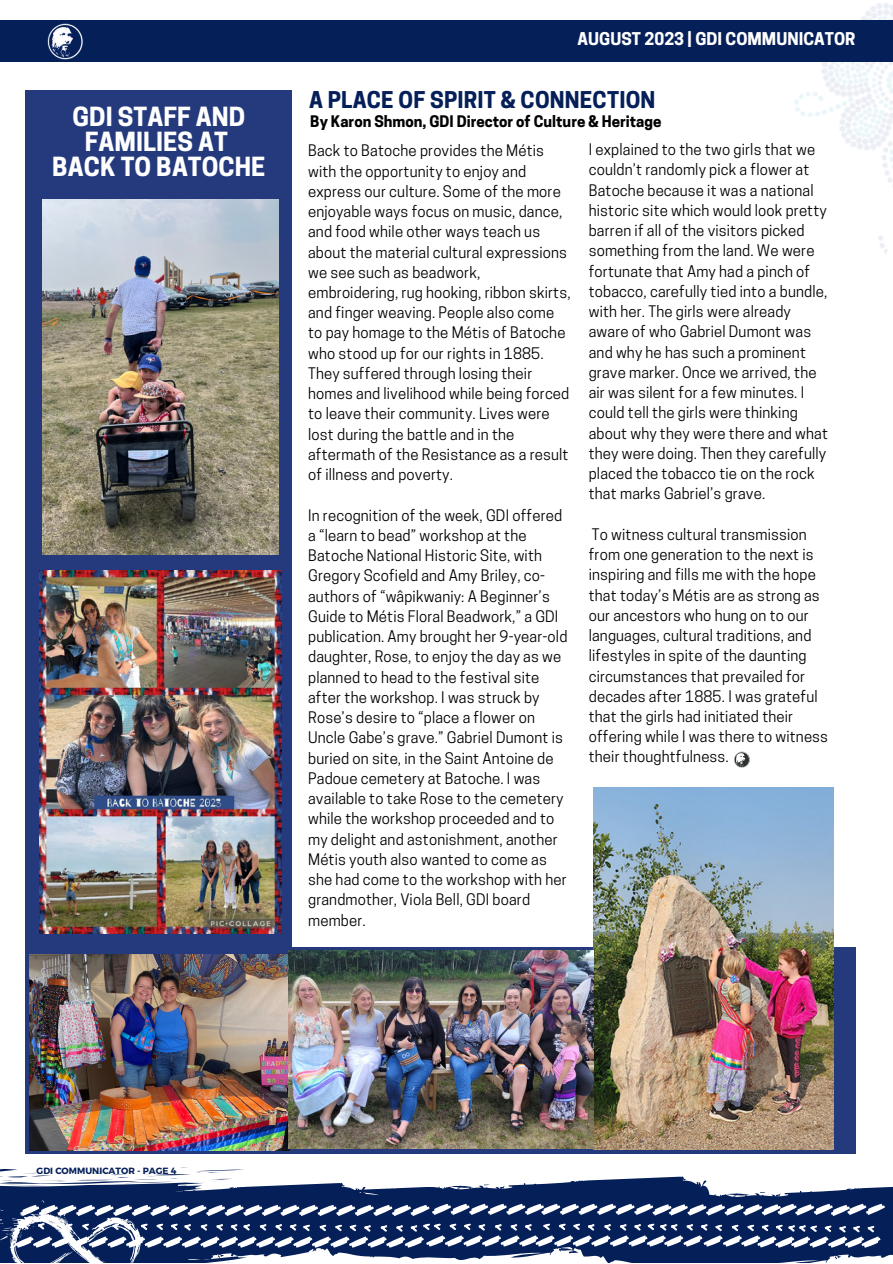
<style>
.page{position:relative;width:893px;height:1264px;background:#fff}
.page>*{position:absolute;margin:0;border:0;box-sizing:border-box;transform-origin:0 0}
.t1{font:700 24.75px "Cooper Hewitt";letter-spacing:.005em;color:#fff}
.t2{font:700 21.75px "Cooper Hewitt";letter-spacing:.01em;color:#051f59}
.t3{font:700 16.5px "Cooper Hewitt";color:#fff}
.t4{font:15px/20.2px "Cooper Hewitt";letter-spacing:.01em;color:#000}
.t5{font:700 15px "Cooper Hewitt";color:#000}
.t6{font:700 9px "Montserrat";letter-spacing:.005em;color:#051f59}
</style>
<div class="page">
<svg style="left:0;top:1167px;width:892px;height:95px"></svg>
<img style="left:748px;top:3px;width:144px;height:251px">
<div style="left:0;top:20px;width:892px;height:41px;background:#051f59"></div>
<img style="left:47px;top:23px;width:36px;height:37px">
<div style="left:26px;top:90px;width:266px;height:1064px;background:#253a7d"></div>
<img style="left:734px;top:751px;width:15px;height:16px;border-radius:50%">
<div style="left:264px;top:947px;width:591px;height:207px;background:#253a7d"></div>
<img style="left:593px;top:787px;width:240px;height:362px">
<img style="left:29px;top:954px;width:260px;height:196px">
<img style="left:40px;top:570px;width:241px;height:363px">
<img style="left:288px;top:950px;width:305px;height:198px">
<img style="left:42px;top:200px;width:236px;height:355px">
<p class="t3" style="left:577px;top:33px;width:279px">AUGUST 2023 | GDI COMMUNICATOR</p>
<p class="t2" style="left:309px;top:92px;width:348px">A PLACE OF SPIRIT &amp; CONNECTION</p>
<p class="t1" style="left:73px;top:108px;width:174px">GDI STAFF AND</p>
<p class="t5" style="left:310px;top:116px;width:352px">By Karon Shmon, GDI Director of Culture &amp; Heritage</p>
<p class="t1" style="left:85px;top:132px;width:144px">FAMILIES AT</p>
<p class="t1" style="left:52px;top:157px;width:214px">BACK TO BATOCHE</p>
<p class="t4" style="left:588px;top:141px;width:241px">I explained to the two girls that we couldn’t randomly pick a flower at Batoche because it was a national historic site which would look pretty barren if all of the visitors picked something from the land. We were fortunate that Amy had a pinch of tobacco, carefully tied into a bundle, with her. The girls were already aware of who Gabriel Dumont was and why he has such a prominent grave marker. Once we arrived, the air was silent for a few minutes. I could tell the girls were thinking about why they were there and what they were doing. Then they carefully placed the tobacco tie on the rock that marks Gabriel’s grave.</p>
<p class="t4" style="left:588px;top:526px;width:241px">To witness cultural transmission from one generation to the next is inspiring and fills me with the hope that today’s Métis are as strong as our ancestors who hung on to our languages, cultural traditions, and lifestyles in spite of the daunting circumstances that prevailed for decades after 1885. I was grateful that the girls had initiated their offering while I was there to witness their thoughtfulness.</p>
<p class="t4" style="left:308px;top:142px;width:264px">Back to Batoche provides the Métis with the opportunity to enjoy and express our culture. Some of the more enjoyable ways focus on music, dance, and food while other ways teach us about the material cultural expressions we see such as beadwork, embroidering, rug hooking, ribbon skirts, and finger weaving. People also come to pay homage to the Métis of Batoche who stood up for our rights in 1885.<br>They suffered through losing their homes and livelihood while being forced to leave their community. Lives were lost during the battle and in the aftermath of the Resistance as a result of illness and poverty.</p>
<p class="t4" style="left:308px;top:507px;width:261px">In recognition of the week, GDI offered a “learn to bead” workshop at the Batoche National Historic Site, with Gregory Scofield and Amy Briley, co&shy;authors of “wâpikwaniy: A Beginner’s Guide to Métis Floral Beadwork,” a GDI publication. Amy brought her 9-year-old daughter, Rose, to enjoy the day as we planned to head to the festival site after the workshop. I was struck by Rose’s desire to “place a flower on Uncle Gabe’s grave.” Gabriel Dumont is buried on site, in the Saint Antoine de Padoue cemetery at Batoche. I was available to take Rose to the cemetery while the workshop proceeded and to my delight and astonishment, another Métis youth also wanted to come as she had come to the workshop with her grandmother, Viola Bell, GDI board member.</p>
<p class="t6" style="left:37px;top:1164px;width:141px">GDI COMMUNICATOR - PAGE 4</p>
</div>
